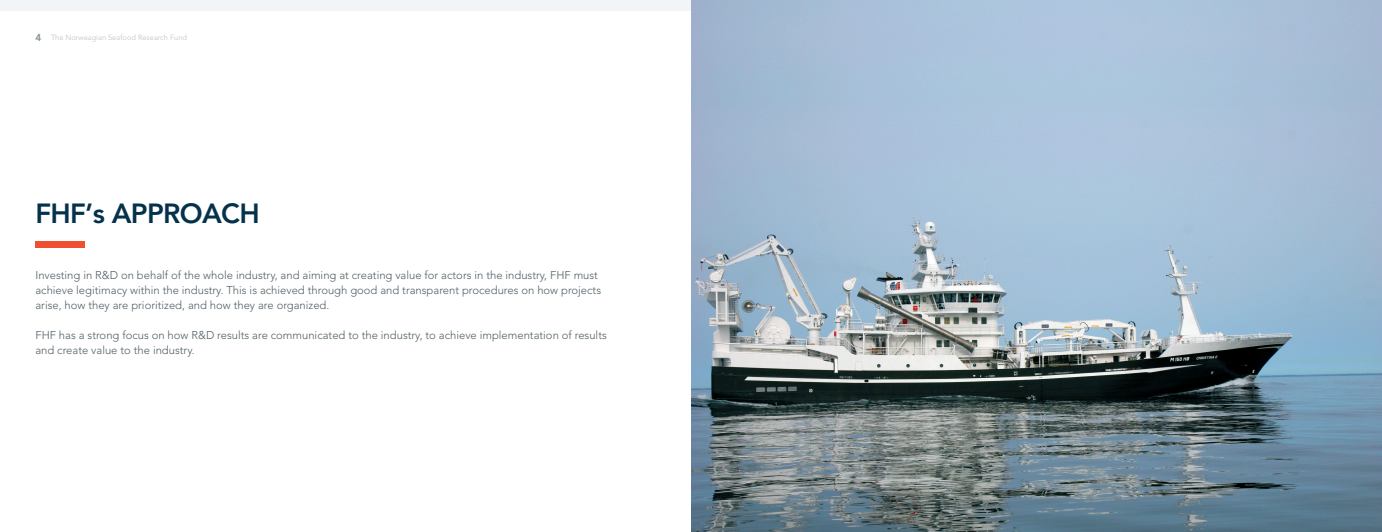
<style>
.page{position:relative;width:1382px;height:532px;background:#fff}
.page>*{position:absolute;margin:0;border:0;box-sizing:border-box;transform-origin:0 0}
.t1{font:800 27.5px "Avenir";letter-spacing:-.025em;color:#05324b}
.t2{font:300 11.25px/15px "Avenir";color:#525e65}
.t3{font:300 7.5px "Avenir";color:#bac3c9}
.s1{font-weight:800;font-size:10px;color:#7f8e96}
</style>
<div class="page">
<div style="left:0;top:0;width:1382px;height:11px;background:#f1f5f7"></div>
<div style="left:35px;top:240px;width:50px;height:7px;background:#ef5032"></div>
<img style="left:691px;top:0;width:691px;height:531px">
<p class="t3" style="left:35px;top:33px;width:153px"><span class="s1">4</span> The Norweagian Seafood Research Fund</p>
<h1 class="t1" style="left:35px;top:197px;width:148px">FHF’S APPROACH</h1>
<p class="t2" style="left:35px;top:267px;width:567px">Investing in R&amp;D on behalf of the whole industry, and aiming at creating value for actors in the industry, FHF must achieve legitimacy within the industry. This is achieved through good and transparent procedures on how projects arise, how they are prioritized, and how they are organized.</p>
<p class="t2" style="left:35px;top:327px;width:573px">FHF has a strong focus on how R&amp;D results are communicated to the industry, to achieve implementation of results and create value to the industry.</p>
</div>
